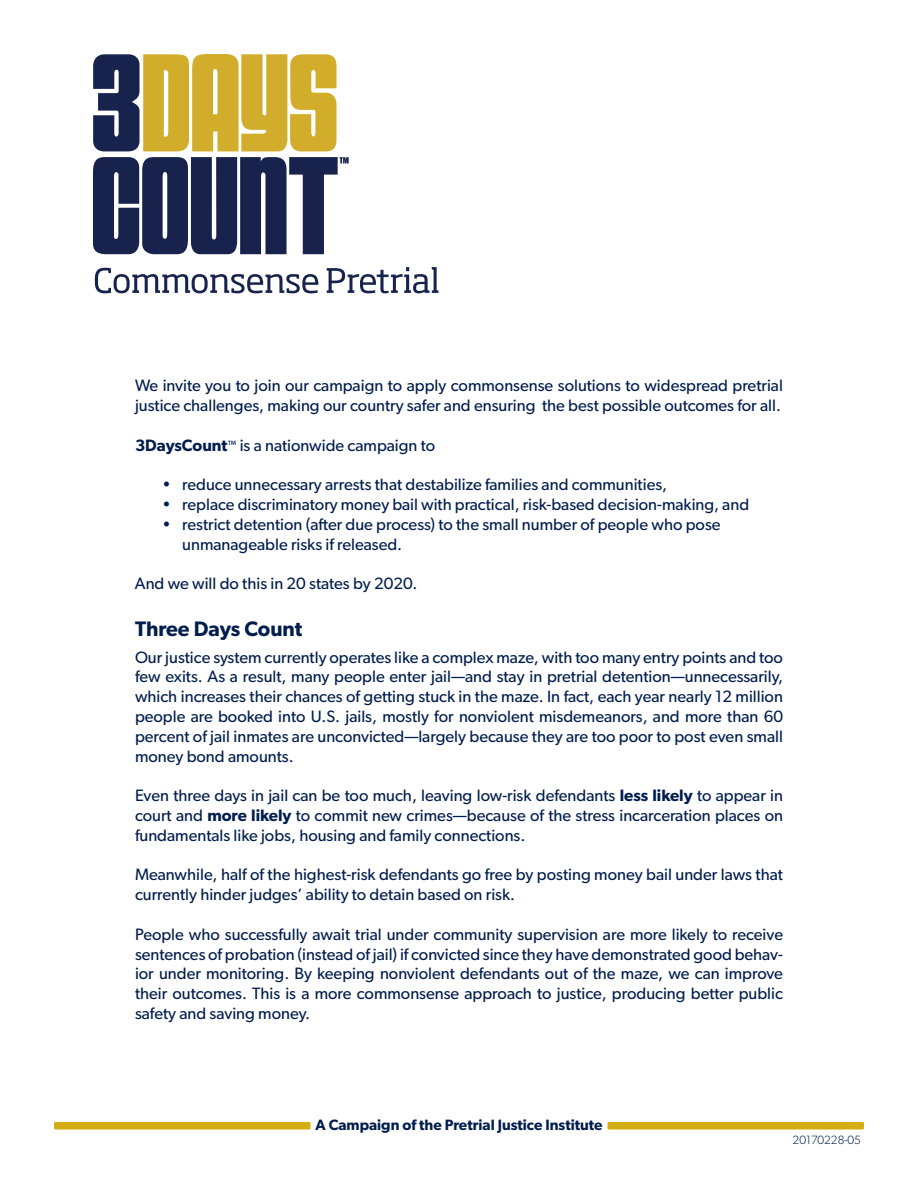
<style>
.page{position:relative;width:918px;height:1188px;background:#fff}
.page>*{position:absolute;margin:0;border:0;box-sizing:border-box;transform-origin:0 0}
.t1{font:600 21px "Gibson";color:#001d4e}
.t2{font:16.5px/19.8px "Gibson";color:#001d4e}
.t3{font:600 15px "Gibson";color:#001d4e}
.t4{font:300 12px "Gibson";color:#001d4e}
.s1{font-weight:600}
</style>
<div class="page">
<div style="left:54px;top:1122px;width:256px;height:8px;background:#d2ad14;border-radius:2px"></div>
<div style="left:608px;top:1122px;width:256px;height:8px;background:#d2ad14;border-radius:2px"></div>
<svg style="left:95px;top:267px;width:343px;height:26px"></svg>
<svg style="left:93px;top:54px;width:256px;height:200px"></svg>
<p class="t2" style="left:135px;top:375px;width:649px">We invite you to join our campaign to apply commonsense solutions to widespread pretrial justice challenges, making our country safer and ensuring the best possible outcomes for all.</p>
<p class="t2" style="left:135px;top:435px;width:302px"><span class="s1">3DaysCount</span><sup>™</sup> is a nationwide campaign to</p>
<p class="t2" style="left:162px;top:474px;width:507px">• reduce unnecessary arrests that destabilize families and communities,</p>
<p class="t2" style="left:162px;top:494px;width:589px">• replace discriminatory money bail with practical, risk-based decision-making, and</p>
<p class="t2" style="left:182px;top:514px;width:540px;text-indent:-20px">• restrict detention (after due process) to the small number of people who pose unmanageable risks if released.</p>
<p class="t2" style="left:135px;top:573px;width:284px">And we will do this in 20 states by 2020.</p>
<p class="t1" style="left:135px;top:616px;width:169px">Three Days Count</p>
<p class="t2" style="left:135px;top:647px;width:650px;text-align:justify">Our justice system currently operates like a complex maze, with too many entry points and too few exits. As a result, many people enter jail—and stay in pretrial detention—unnecessarily, which increases their chances of getting stuck in the maze. In fact, each year nearly 12 million people are booked into U.S. jails, mostly for nonviolent misdemeanors, and more than 60 percent of jail inmates are unconvicted—largely because they are too poor to post even small money bond amounts.</p>
<p class="t2" style="left:135px;top:785px;width:650px;text-align:justify">Even three days in jail can be too much, leaving low-risk defendants <span class="s1">less likely</span> to appear in court and <span class="s1">more likely</span> to commit new crimes—because of the stress incarceration places on fundamentals like jobs, housing and family connections.</p>
<p class="t2" style="left:135px;top:865px;width:650px">Meanwhile, half of the highest-risk defendants go free by posting money bail under laws that currently hinder judges’ ability to detain based on risk.</p>
<p class="t2" style="left:135px;top:924px;width:650px;text-align:justify">People who successfully await trial under community supervision are more likely to receive sentences of probation (instead of jail) if convicted since they have demonstrated good behav&shy;ior under monitoring. By keeping nonviolent defendants out of the maze, we can improve their outcomes. This is a more commonsense approach to justice, producing better public safety and saving money.</p>
<p class="t3" style="left:316px;top:1116px;width:288px">A Campaign of the Pretrial Justice Institute</p>
<p class="t4" style="left:793px;top:1132px;width:70px">20170228-05</p>
</div>
